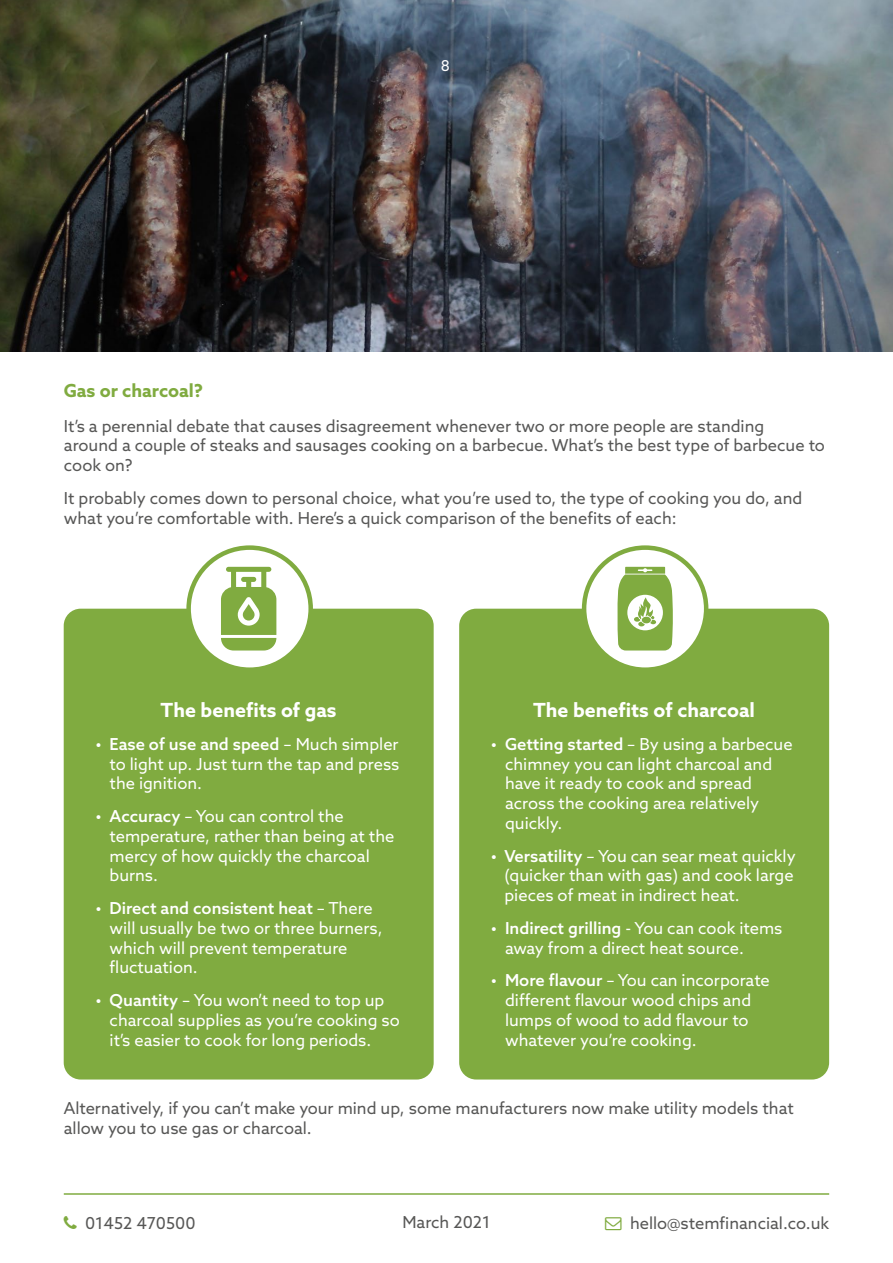
<style>
.page{position:relative;width:893px;height:1263px;background:#fff}
.page>*{position:absolute;margin:0;border:0;box-sizing:border-box;transform-origin:0 0}
.t1{font:700 19.5px "Azo Sans";color:#fff}
.t2{font:700 18px "Azo Sans";color:#80ab40}
.t3{font:16.5px/19.8px "Azo Sans";color:#fff}
.t4{font:16.5px/19.8px "Azo Sans";color:#575756}
.t5{font:15px "Azo Sans";color:#fff}
.s1{font-weight:500}
</style>
<div class="page">
<img style="left:0;top:0;width:893px;height:351px">
<hr style="left:64px;top:1193px;width:765px;height:2px;background:#80ab40">
<div style="left:64px;top:609px;width:370px;height:470px;background:#80ab40;border-radius:17px"></div>
<div style="left:189px;top:548px;width:122px;height:122px;background:#fff;border-radius:50%"></div>
<div style="left:186px;top:545px;width:127px;height:127px;border:4px solid #80ab40;border-radius:50%"></div>
<div style="left:459px;top:609px;width:370px;height:470px;background:#80ab40;border-radius:17px"></div>
<div style="left:584px;top:548px;width:122px;height:122px;background:#fff;border-radius:50%"></div>
<div style="left:582px;top:545px;width:126px;height:127px;border:4px solid #80ab40;border-radius:50%"></div>
<svg style="left:221px;top:567px;width:55px;height:83px"></svg>
<svg style="left:617px;top:567px;width:56px;height:83px"></svg>
<p class="t2" style="left:64px;top:379px;width:141px">Gas or charcoal?</p>
<p class="t5" style="left:441px;top:56px;width:11px">8</p>
<p class="t4" style="left:64px;top:416px;width:762px">It’s a perennial debate that causes disagreement whenever two or more people are standing<br>around a couple of steaks and sausages cooking on a barbecue. What’s the best type of barbecue to cook on?</p>
<p class="t4" style="left:64px;top:488px;width:740px">It probably comes down to personal choice, what you’re used to, the type of cooking you do, and what you’re comfortable with. Here’s a quick comparison of the benefits of each:</p>
<p class="t1" style="left:161px;top:697px;width:178px">The benefits of gas</p>
<p class="t3" style="left:110px;top:734px;width:291px;text-align:justify;text-indent:-14px"><span class="s1">• Ease of use and speed</span> – Much simpler to light up. Just turn the tap and press the ignition.</p>
<p class="t3" style="left:110px;top:806px;width:286px;text-indent:-14px"><span class="s1">• Accuracy</span> – You can control the temperature, rather than being at the mercy of how quickly the charcoal burns.</p>
<p class="t3" style="left:110px;top:898px;width:275px;text-indent:-14px"><span class="s1">• Direct and consistent heat</span> – There will usually be two or three burners, which will prevent temperature fluctuation.</p>
<p class="t3" style="left:110px;top:990px;width:292px;text-indent:-14px"><span class="s1">• Quantity</span> – You won’t need to top up charcoal supplies as you’re cooking so it’s easier to cook for long periods.</p>
<p class="t1" style="left:533px;top:697px;width:223px">The benefits of charcoal</p>
<p class="t3" style="left:505px;top:734px;width:289px;text-indent:-14px"><span class="s1">• Getting started</span> – By using a barbecue chimney you can light charcoal and have it ready to cook and spread across the cooking area relatively quickly.</p>
<p class="t3" style="left:504px;top:845px;width:293px;text-indent:-14px"><span class="s1">• Versatility</span> – You can sear meat quickly (quicker than with gas) and cook large pieces of meat in indirect heat.</p>
<p class="t3" style="left:505px;top:918px;width:279px;text-indent:-14px"><span class="s1">• Indirect grilling</span> - You can cook items away from a direct heat source.</p>
<p class="t3" style="left:505px;top:970px;width:266px;text-indent:-14px"><span class="s1">• More flavour</span> – You can incorporate different flavour wood chips and lumps of wood to add flavour to whatever you’re cooking.</p>
<p class="t4" style="left:64px;top:1098px;width:731px">Alternatively, if you can’t make your mind up, some manufacturers now make utility models that allow you to use gas or charcoal.</p>
<p class="t4" style="left:402px;top:1212px;width:90px">March 2021</p>
<p class="t4" style="left:85px;top:1213px;width:112px">01452 470500</p>
<p class="t4" style="left:630px;top:1213px;width:201px">hello@stemfinancial.co.uk</p>
</div>
